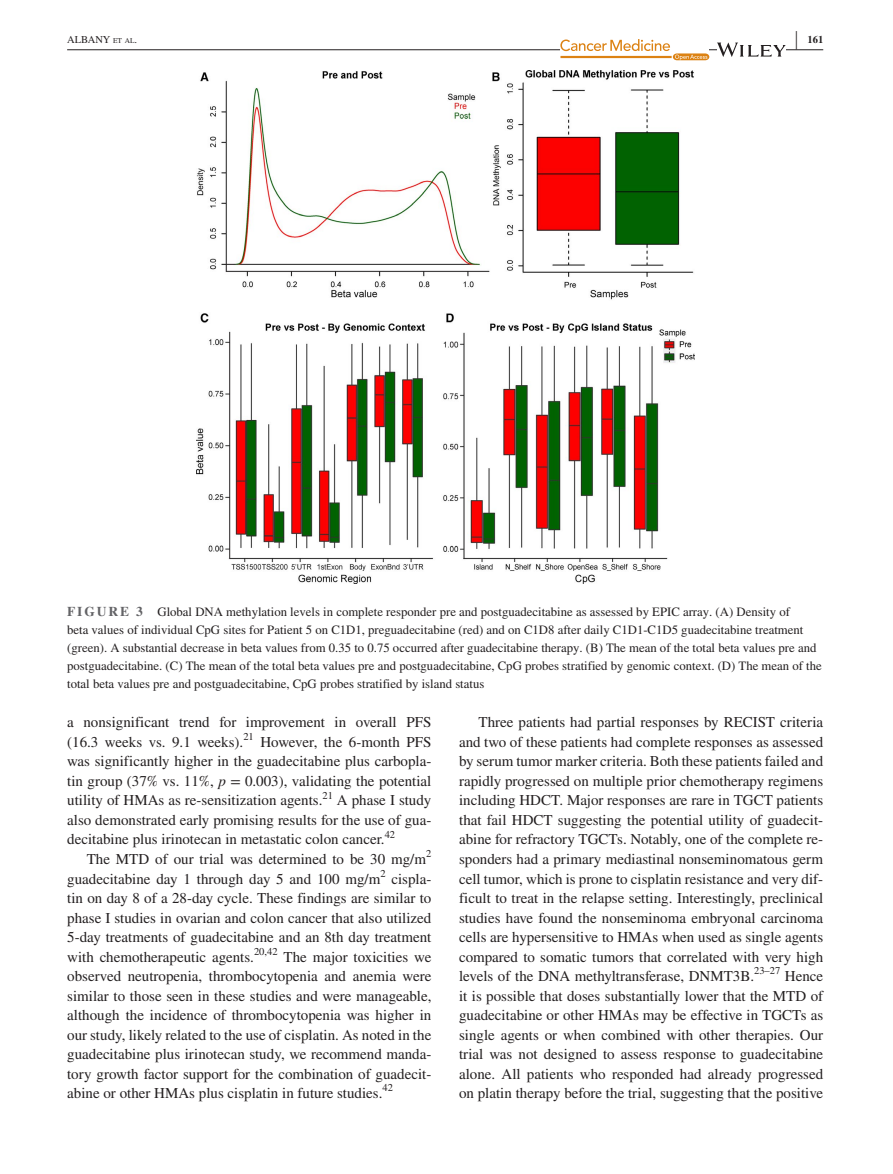
<style>
.page{position:relative;width:893px;height:1174px;background:#fff}
.page>*{position:absolute;margin:0;border:0;box-sizing:border-box;transform-origin:0 0}
.t1{font:700 25.95px "STIX";color:#231f20;scale:.36 1}
.t2{font:15px/19.5px "STIX";color:#231f20;text-align:justify}
.t3{font:12.75px/18px "STIX";color:#231f20}
.t4{font:10.5px "STIX";color:#231f20}
.t5{font:10.5px "STIX";color:#231f20}
.t6{font:700 10.5px "STIX";color:#231f20}
.s1{font-size:7.35px}
.s2{font-weight:700;font-size:13.5px;color:#636366}
.s3{font-style:italic}
</style>
<div class="page">
<hr style="left:67px;top:49px;width:756px;height:1px;background:#231f20">
<svg style="left:560px;top:39px;width:149px;height:21px"></svg>
<svg style="left:717px;top:43px;width:69px;height:14px"></svg>
<img style="left:196px;top:70px;width:498px;height:513px">
<h1 class="t1" style="left:796px;top:25px;width:7px">|</h1>
<p class="t5" style="left:67px;top:32px;width:72px">ALBANY <span class="s1">et al</span> .</p>
<p class="t6" style="left:807px;top:33px;width:17px">161</p>
<p class="t3" style="left:67px;top:604px;width:756px"><span class="s2">FIGURE 3</span> Global DNA methylation levels in complete responder pre and postguadecitabine as assessed by EPIC array. (A) Density of<br>beta values of individual CpG sites for Patient 5 on C1D1, preguadecitabine (red) and on C1D8 after daily C1D1-C1D5 guadecitabine treatment (green). A substantial decrease in beta values from 0.35 to 0.75 occurred after guadecitabine therapy. (B) The mean of the total beta values pre and postguadecitabine. (C) The mean of the total beta values pre and postguadecitabine, CpG probes stratified by genomic context. (D) The mean of the total beta values pre and postguadecitabine, CpG probes stratified by island status</p>
<p class="t2" style="left:67px;top:713px;width:366px">a nonsignificant trend for improvement in overall PFS (16.3 weeks vs. 9.1 weeks).</p>
<p class="t4" style="left:243px;top:729px;width:12px">21</p>
<p class="t2" style="left:67px;top:733px;width:366px;text-indent:193px">However, the 6-month PFS was significantly higher in the guadecitabine plus carbopla&shy;tin group (37% vs. 11%, <span class="s3">p</span> = 0.003), validating the potential utility of HMAs as re-sensitization agents.</p>
<p class="t4" style="left:322px;top:788px;width:12px">21</p>
<p class="t2" style="left:67px;top:791px;width:366px;text-indent:270px">A phase I study also demonstrated early promising results for the use of gua&shy;decitabine plus irinotecan in metastatic colon cancer.</p>
<p class="t4" style="left:385px;top:827px;width:12px">42</p>
<p class="t2" style="left:87px;top:850px;width:341px">The MTD of our trial was determined to be 30 mg/m</p>
<p class="t4" style="left:426px;top:846px;width:7px">2</p>
<p class="t2" style="left:67px;top:869px;width:315px">guadecitabine day 1 through day 5 and 100 mg/m</p>
<p class="t4" style="left:380px;top:866px;width:7px">2</p>
<p class="t2" style="left:67px;top:869px;width:366px;text-indent:324px">cispla&shy;tin on day 8 of a 28-day cycle. These findings are similar to phase I studies in ovarian and colon cancer that also utilized 5-day treatments of guadecitabine and an 8th day treatment with chemotherapeutic agents.</p>
<p class="t4" style="left:254px;top:944px;width:25px">20,42</p>
<p class="t2" style="left:67px;top:947px;width:366px;text-indent:216px">The major toxicities we observed neutropenia, thrombocytopenia and anemia were similar to those seen in these studies and were manageable, although the incidence of thrombocytopenia was higher in our study, likely related to the use of cisplatin. As noted in the guadecitabine plus irinotecan study, we recommend manda&shy;tory growth factor support for the combination of guadecit&shy;abine or other HMAs plus cisplatin in future studies.<sup>42</sup></p>
<p class="t2" style="left:459px;top:713px;width:366px;text-indent:20px">Three patients had partial responses by RECIST criteria and two of these patients had complete responses as assessed by serum tumor marker criteria. Both these patients failed and rapidly progressed on multiple prior chemotherapy regimens including HDCT. Major responses are rare in TGCT patients that fail HDCT suggesting the potential utility of guadecit&shy;abine for refractory TGCTs. Notably, one of the complete re&shy;sponders had a primary mediastinal nonseminomatous germ cell tumor, which is prone to cisplatin resistance and very dif&shy;ficult to treat in the relapse setting. Interestingly, preclinical studies have found the nonseminoma embryonal carcinoma cells are hypersensitive to HMAs when used as single agents compared to somatic tumors that correlated with very high levels of the DNA methyltransferase, DNMT3B.</p>
<p class="t4" style="left:754px;top:963px;width:28px">23–27</p>
<p class="t2" style="left:459px;top:967px;width:366px;text-indent:326px">Hence it is possible that doses substantially lower that the MTD of guadecitabine or other HMAs may be effective in TGCTs as single agents or when combined with other therapies. Our trial was not designed to assess response to guadecitabine alone. All patients who responded had already progressed on platin therapy before the trial, suggesting that the positive</p>
</div>
